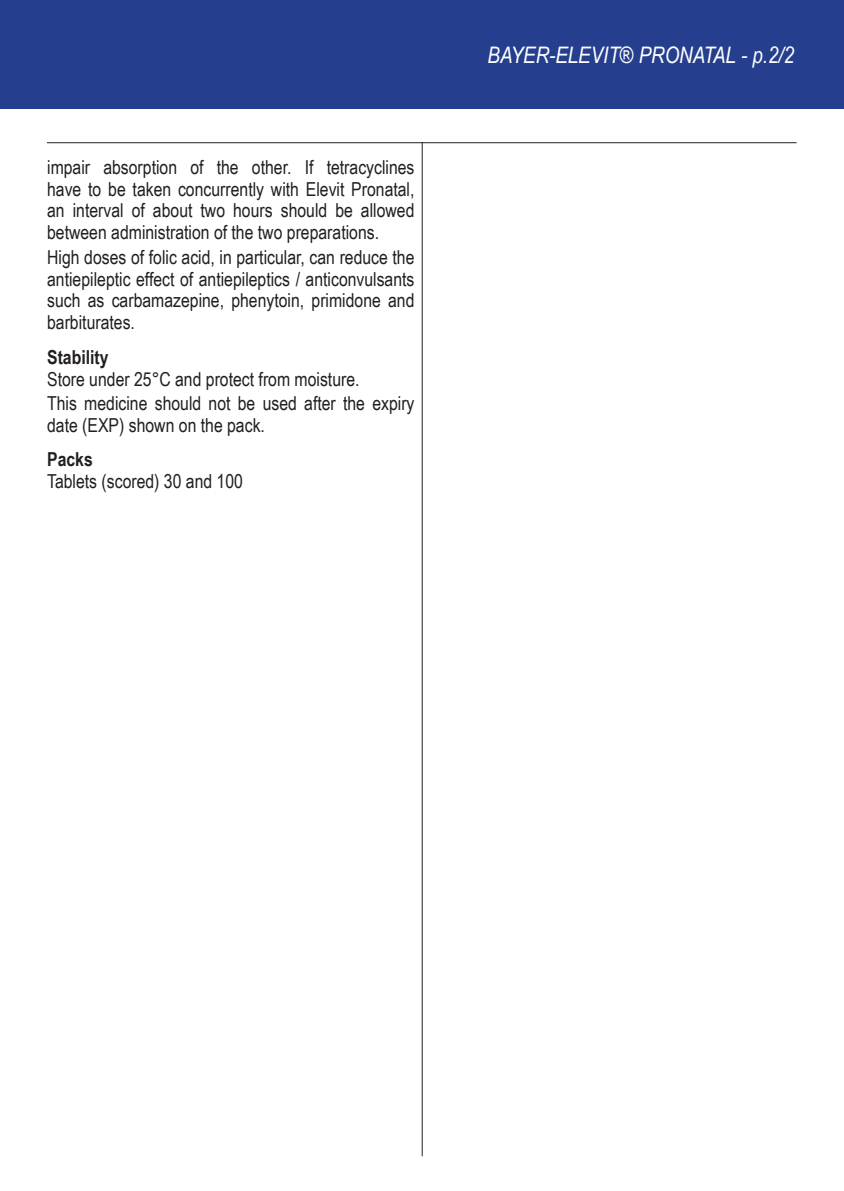
<style>
.page{position:relative;width:844px;height:1191px;background:#fff}
.page>*{position:absolute;margin:0;border:0;box-sizing:border-box;transform-origin:0 0}
.t1{font:italic 22.75px "Arial Narrow";color:#fff}
.t2{font:19.25px/21.9px "Arial Narrow";color:#231f20;text-align:justify}
.t3{font:700 19.25px "Arial Narrow";color:#231f20}
</style>
<div class="page">
<div style="left:0;top:0;width:843px;height:109px;background:#253f8e"></div>
<hr style="left:47px;top:142px;width:749px;height:1px;background:#231f20">
<hr style="left:422px;top:142px;width:1px;height:1014px;background:#231f20">
<p class="t2" style="left:47px;top:155px;width:369px">impair absorption of the other. If tetracyclines have to be taken concurrently with Elevit Pronatal, an interval of about two hours should be allowed between administration of the two preparations.</p>
<p class="t2" style="left:47px;top:245px;width:369px">High doses of folic acid, in particular, can reduce the antiepileptic effect of antiepileptics / anticonvulsants such as carbamazepine, phenytoin, primidone and barbiturates.</p>
<p class="t3" style="left:47px;top:342px;width:63px">Stability</p>
<p class="t2" style="left:47px;top:366px;width:369px;line-height:24.3px">Store under 25°C and protect from moisture.<br>This medicine should not be used after the expiry</p>
<p class="t2" style="left:47px;top:413px;width:219px">date (EXP) shown on the pack.</p>
<p class="t3" style="left:47px;top:445px;width:47px">Packs</p>
<p class="t2" style="left:47px;top:469px;width:197px">Tablets (scored) 30 and 100</p>
<p class="t1" style="left:487px;top:39px;width:308px">BAYER-ELEVIT® PRONATAL - p.2/2</p>
</div>
